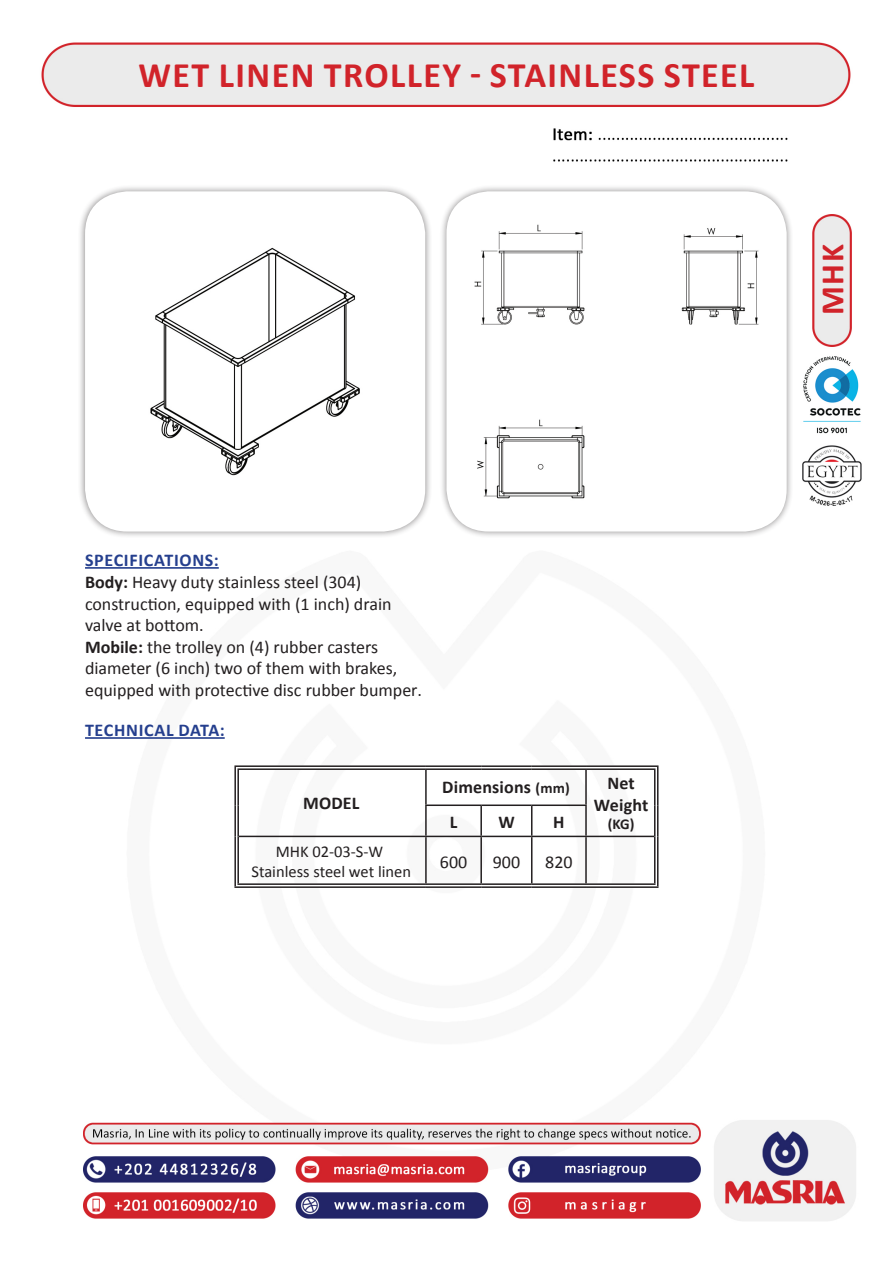
<style>
.page{position:relative;width:893px;height:1263px;background:#fff}
.page>*{position:absolute;margin:0;border:0;box-sizing:border-box;transform-origin:0 0}
.t1{font:700 36px "Calibri";letter-spacing:.04em;color:#d1232a}
.t2{font:700 33px "Calibri";color:#d1232a}
.t3{font:18px/21.6px "Calibri";color:#231f20}
.t4{font:700 18px/21.6px "Calibri";letter-spacing:.01em;color:#231f20;text-align:center}
.t5{font:700 18px "Calibri";letter-spacing:.04em;color:#253f8e}
.t6{font:16.5px "Calibri";color:#231f20}
.t7{font:700 15px "Calibri";color:#231f20}
.s1{font-weight:700}
.s2{font-size:15px}
</style>
<div class="page">
<img style="left:41px;top:42px;width:821px;height:1179px">
<hr style="left:85px;top:567px;width:134px;height:2px;background:#253f8e">
<hr style="left:85px;top:737px;width:140px;height:2px;background:#253f8e">
<div style="left:78px;top:184px;width:354px;height:355px;background:#231f20;opacity:.5"></div>
<img style="left:85px;top:191px;width:340px;height:340px">
<div style="left:439px;top:184px;width:355px;height:355px;background:#231f20;opacity:.5"></div>
<img style="left:446px;top:191px;width:341px;height:340px">
<div style="left:234px;top:765px;width:192px;height:5px;background:#fff"></div>
<div style="left:234px;top:770px;width:5px;height:35px;background:#fff"></div>
<div style="left:426px;top:765px;width:55px;height:5px;background:#fff"></div>
<div style="left:481px;top:765px;width:51px;height:5px;background:#fff"></div>
<div style="left:532px;top:765px;width:54px;height:5px;background:#fff"></div>
<div style="left:586px;top:765px;width:72px;height:5px;background:#fff"></div>
<svg style="left:655px;top:770px;width:2px;height:35px"></svg>
<div style="left:234px;top:805px;width:5px;height:31px;background:#fff"></div>
<svg style="left:655px;top:805px;width:2px;height:31px"></svg>
<div style="left:234px;top:836px;width:5px;height:47px;background:#fff"></div>
<svg style="left:655px;top:836px;width:2px;height:47px"></svg>
<div style="left:234px;top:883px;width:192px;height:5px;background:#fff"></div>
<div style="left:426px;top:883px;width:55px;height:5px;background:#fff"></div>
<div style="left:481px;top:883px;width:51px;height:5px;background:#fff"></div>
<div style="left:532px;top:883px;width:54px;height:5px;background:#fff"></div>
<div style="left:586px;top:883px;width:72px;height:5px;background:#fff"></div>
<hr style="left:425px;top:770px;width:2px;height:34px;background:#231f20">
<hr style="left:585px;top:770px;width:2px;height:34px;background:#231f20">
<hr style="left:425px;top:804px;width:56px;height:2px;background:#231f20">
<hr style="left:425px;top:806px;width:2px;height:30px;background:#231f20">
<hr style="left:481px;top:804px;width:51px;height:2px;background:#231f20">
<hr style="left:480px;top:806px;width:2px;height:30px;background:#231f20">
<hr style="left:532px;top:804px;width:55px;height:2px;background:#231f20">
<hr style="left:531px;top:806px;width:1px;height:30px;background:#231f20">
<hr style="left:585px;top:806px;width:2px;height:30px;background:#231f20">
<hr style="left:239px;top:836px;width:187px;height:1px;background:#231f20">
<hr style="left:426px;top:836px;width:55px;height:1px;background:#231f20">
<hr style="left:425px;top:837px;width:2px;height:46px;background:#231f20">
<hr style="left:481px;top:836px;width:51px;height:1px;background:#231f20">
<hr style="left:480px;top:837px;width:2px;height:46px;background:#231f20">
<hr style="left:532px;top:836px;width:54px;height:1px;background:#231f20">
<hr style="left:531px;top:837px;width:1px;height:46px;background:#231f20">
<hr style="left:586px;top:836px;width:68px;height:1px;background:#231f20">
<hr style="left:585px;top:837px;width:2px;height:46px;background:#231f20">
<hr style="left:234px;top:765px;width:192px;height:2px;background:#231f20">
<hr style="left:237px;top:768px;width:189px;height:2px;background:#231f20">
<hr style="left:234px;top:767px;width:2px;height:38px;background:#231f20">
<hr style="left:237px;top:770px;width:2px;height:35px;background:#231f20">
<hr style="left:426px;top:765px;width:55px;height:2px;background:#231f20">
<hr style="left:426px;top:768px;width:55px;height:2px;background:#231f20">
<hr style="left:481px;top:765px;width:51px;height:2px;background:#231f20">
<hr style="left:481px;top:768px;width:51px;height:2px;background:#231f20">
<hr style="left:532px;top:765px;width:54px;height:2px;background:#231f20">
<hr style="left:532px;top:768px;width:54px;height:2px;background:#231f20">
<hr style="left:586px;top:765px;width:72px;height:2px;background:#231f20">
<hr style="left:586px;top:768px;width:69px;height:2px;background:#231f20">
<hr style="left:654px;top:770px;width:1px;height:35px;background:#231f20">
<hr style="left:657px;top:767px;width:1px;height:38px;background:#231f20">
<hr style="left:234px;top:805px;width:2px;height:31px;background:#231f20">
<hr style="left:237px;top:805px;width:2px;height:31px;background:#231f20">
<hr style="left:654px;top:805px;width:1px;height:31px;background:#231f20">
<hr style="left:657px;top:805px;width:1px;height:31px;background:#231f20">
<hr style="left:234px;top:836px;width:2px;height:50px;background:#231f20">
<hr style="left:237px;top:836px;width:2px;height:47px;background:#231f20">
<hr style="left:654px;top:836px;width:1px;height:47px;background:#231f20">
<hr style="left:657px;top:836px;width:1px;height:50px;background:#231f20">
<hr style="left:237px;top:883px;width:189px;height:2px;background:#231f20">
<hr style="left:234px;top:886px;width:192px;height:2px;background:#231f20">
<hr style="left:426px;top:883px;width:55px;height:2px;background:#231f20">
<hr style="left:426px;top:886px;width:55px;height:2px;background:#231f20">
<hr style="left:481px;top:883px;width:51px;height:2px;background:#231f20">
<hr style="left:481px;top:886px;width:51px;height:2px;background:#231f20">
<hr style="left:532px;top:883px;width:54px;height:2px;background:#231f20">
<hr style="left:532px;top:886px;width:54px;height:2px;background:#231f20">
<hr style="left:586px;top:883px;width:69px;height:2px;background:#231f20">
<hr style="left:586px;top:886px;width:72px;height:2px;background:#231f20">
<p class="t1" style="left:139px;top:52px;width:617px">WET LINEN TROLLEY - STAINLESS STEEL</p>
<h2 class="t2" style="left:811px;top:315px;width:72px;rotate:-90deg">MHK</h2>
<p class="t5" style="left:85px;top:549px;width:135px">SPECIFICATIONS:</p>
<p class="t3" style="left:85px;top:571px;width:278px"><span class="s1">Body:</span> Heavy duty stainless steel (304)</p>
<p class="t3" style="left:85px;top:593px;width:308px">construction, equipped with (1 inch) drain valve at bottom.</p>
<p class="t3" style="left:85px;top:636px;width:295px"><span class="s1">Mobile:</span> the trolley on (4) rubber casters</p>
<p class="t3" style="left:85px;top:658px;width:339px">diameter (6 inch) two of them with brakes, equipped with protective disc rubber bumper.</p>
<p class="t5" style="left:85px;top:719px;width:141px">TECHNICAL DATA:</p>
<p class="t4" style="left:303px;top:792px;width:58px">MODEL</p>
<p class="t6" style="left:276px;top:841px;width:109px">MHK 02-03-S-W</p>
<p class="t6" style="left:251px;top:861px;width:161px">Stainless steel wet linen</p>
<p class="t4" style="left:442px;top:776px;width:129px">Dimensions <span class="s2">(mm)</span></p>
<p class="t4" style="left:594px;top:772px;width:56px">Net<br>Weight</p>
<p class="t4" style="left:450px;top:811px;width:9px">L</p>
<p class="t4" style="left:498px;top:811px;width:18px">W</p>
<p class="t4" style="left:553px;top:811px;width:13px">H</p>
<p class="t7" style="left:608px;top:814px;width:28px">(KG)</p>
<p class="t3" style="left:440px;top:851px;width:29px">600</p>
<p class="t3" style="left:493px;top:851px;width:29px">900</p>
<p class="t3" style="left:545px;top:851px;width:29px">820</p>
</div>
